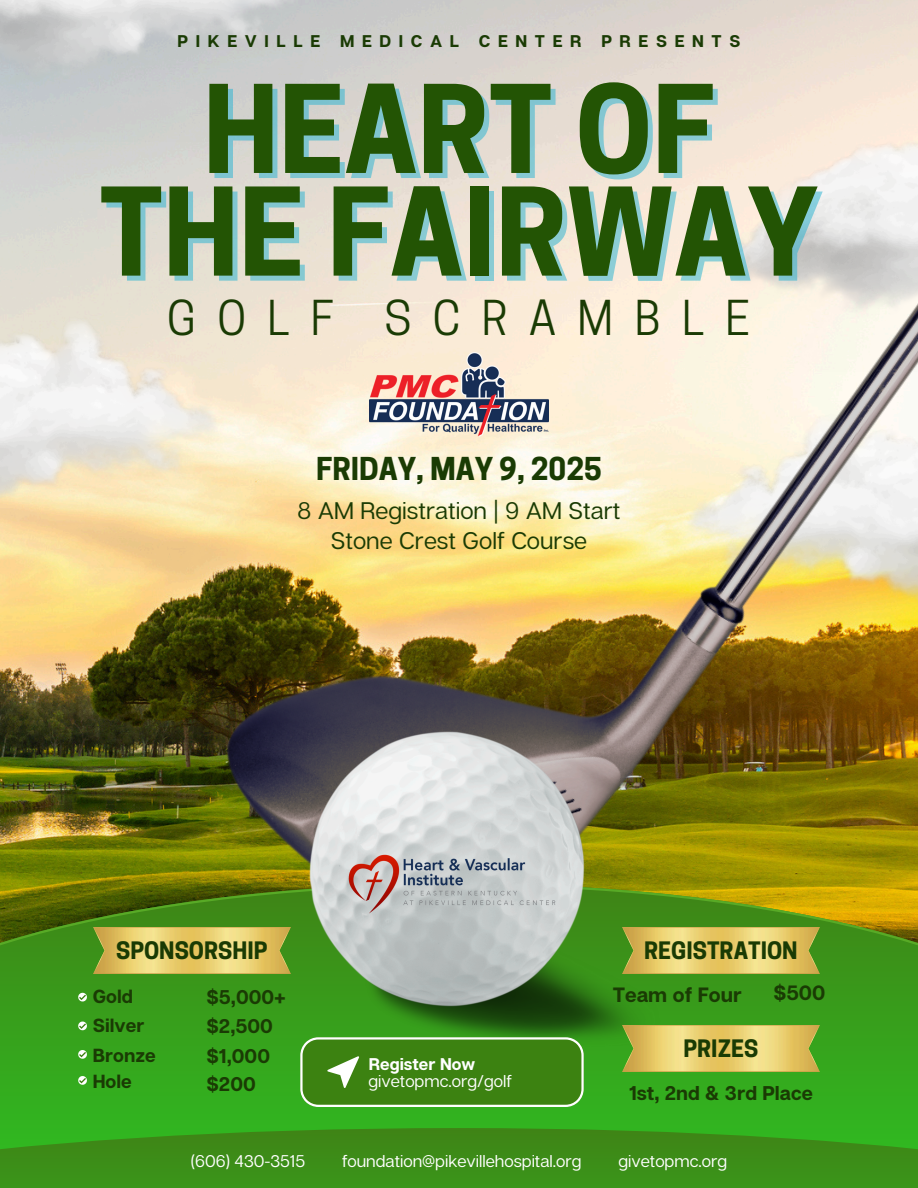
<style>
.page{position:relative;width:918px;height:1188px;background:#fff}
.page>*{position:absolute;margin:0;border:0;box-sizing:border-box;transform-origin:0 0}
.t1{font:700 114.3px "Cooper Hewitt";color:#235404}
.t2{font:45.15px "Cooper Hewitt";letter-spacing:.465em;color:#1a3b04}
.t3{font:700 29.55px "Cooper Hewitt";color:#1a3b04}
.t4{font:24px "Articulat CF";color:#1a3b04}
.t5{font:700 22.5px "Cooper Hewitt";color:#1a3b04}
.t6{font:700 20.7px "Articulat CF";color:#1a3b04}
.t7{font:700 19.8px "Articulat CF";color:#1a3b04}
.t8{font:700 18.9px "Articulat CF";color:#1a3b04}
.t9{font:16.95px "Articulat CF";color:#fff}
.t10{font:700 16.95px "Articulat CF";letter-spacing:.45em;color:#1a3b04}
.t11{font:700 16.95px "Articulat CF";color:#fff}
</style>
<div class="page">
<img style="left:0;top:0;width:918px;height:884px">
<img style="left:0;top:256px;width:193px;height:315px">
<div style="left:692px;top:57px;width:226px;height:32px;background:#f0e1d2"></div>
<img style="left:0;top:0;width:329px;height:142px">
<svg style="left:0;top:884px;width:918px;height:244px;background:#38a11b"></svg>
<svg style="left:0;top:1128px;width:918px;height:60px;background:#3a9118"></svg>
<img style="left:93px;top:927px;width:100px;height:46px">
<svg style="left:78px;top:993px;width:9px;height:9px"></svg>
<svg style="left:78px;top:1022px;width:9px;height:8px"></svg>
<svg style="left:78px;top:1050px;width:9px;height:9px"></svg>
<img style="left:193px;top:89px;width:725px;height:917px">
<img style="left:310px;top:732px;width:351px;height:317px">
<svg style="left:78px;top:1076px;width:9px;height:9px"></svg>
<img style="left:370px;top:353px;width:179px;height:84px">
<img style="left:347px;top:852px;width:209px;height:62px">
<svg style="left:300px;top:1037px;width:284px;height:70px;background:#4d8d26"></svg>
<img style="left:622px;top:1026px;width:197px;height:46px">
<p class="t10" style="left:178px;top:31px;width:564px">PIKEVILLE MEDICAL CENTER PRESENTS</p>
<p class="t1" style="left:203px;top:87px;width:513px">HEART OF</p>
<p class="t1" style="left:99px;top:190px;width:721px">THE FAIRWAY</p>
<h1 class="t2" style="left:167px;top:301px;width:584px">GOLF SCRAMBLE</h1>
<p class="t3" style="left:316px;top:458px;width:287px">FRIDAY, MAY 9, 2025</p>
<p class="t4" style="left:298px;top:495px;width:324px">8 AM Registration | 9 AM Start</p>
<p class="t4" style="left:331px;top:525px;width:258px">Stone Crest Golf Course</p>
<h5 class="t5" style="left:116px;top:942px;width:153px">SPONSORSHIP</h5>
<h4 class="t8" style="left:93px;top:984px;width:42px">Gold</h4>
<p class="t8" style="left:93px;top:1014px;width:53px">Silver</p>
<h2 class="t8" style="left:93px;top:1043px;width:64px">Bronze</h2>
<p class="t7" style="left:207px;top:984px;width:81px">$5,000+</p>
<p class="t7" style="left:207px;top:1014px;width:68px">$2,500</p>
<p class="t7" style="left:207px;top:1043px;width:65px">$1,000</p>
<h6 class="t8" style="left:93px;top:1069px;width:40px">Hole</h6>
<p class="t7" style="left:207px;top:1072px;width:51px">$200</p>
<h3 class="t11" style="left:369px;top:1053px;width:108px">Register Now</h3>
<h5 class="t9" style="left:369px;top:1070px;width:145px">givetopmc.org/golf</h5>
<h4 class="t5" style="left:644px;top:942px;width:155px">REGISTRATION</h4>
<p class="t6" style="left:613px;top:982px;width:130px">Team of Four</p>
<h6 class="t6" style="left:773px;top:980px;width:53px">$500</h6>
<p class="t5" style="left:684px;top:1041px;width:76px">PRIZES</p>
<p class="t7" style="left:629px;top:1080px;width:185px">1st, 2nd &amp; 3rd Place</p>
<p class="t9" style="left:191px;top:1151px;width:116px">(606) 430-3515</p>
<p class="t9" style="left:342px;top:1151px;width:241px">foundation@pikevillehospital.org</p>
<p class="t9" style="left:619px;top:1151px;width:110px">givetopmc.org</p>
</div>
